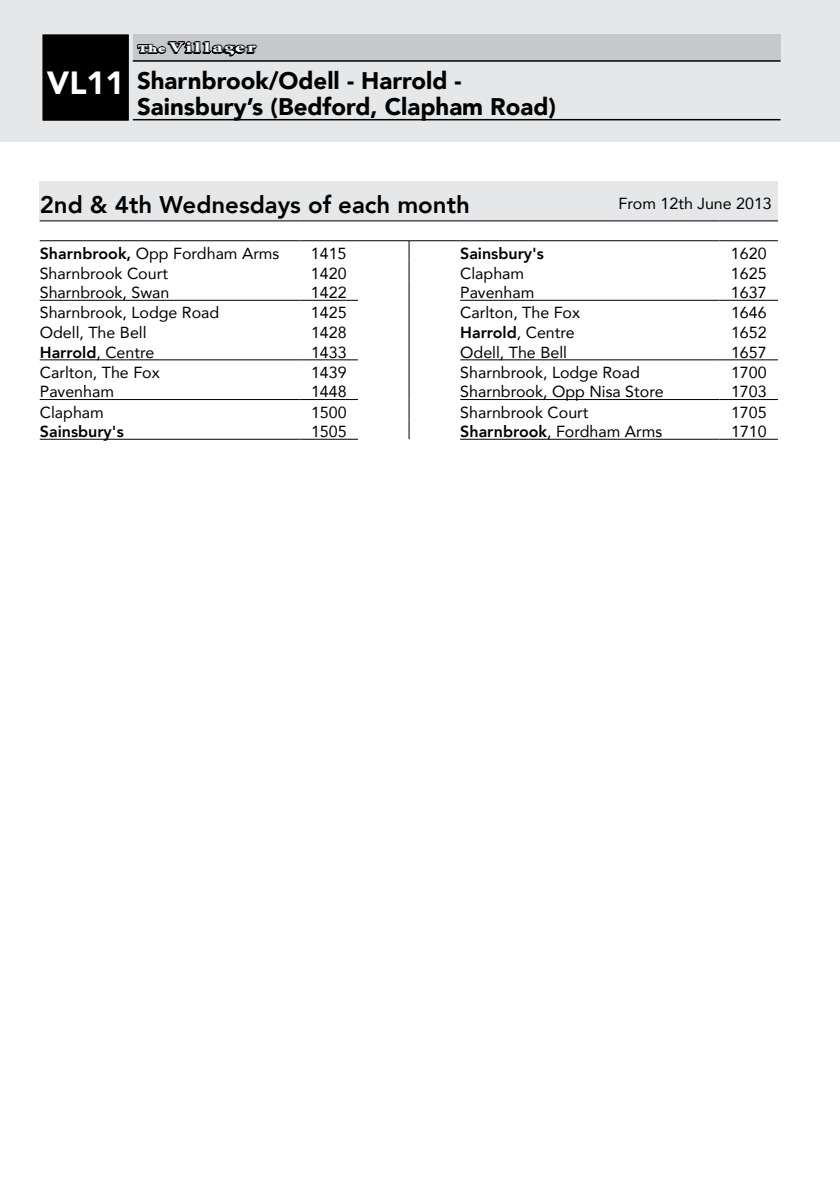
<style>
.page{position:relative;width:840px;height:1191px;background:#fff}
.page>*{position:absolute;margin:0;border:0;box-sizing:border-box;transform-origin:0 0}
.t1{font:900 24px/26px "Avenir";color:#000}
.t2{font:800 24px "Avenir";color:#000}
.t3{font:16px "Avenir";color:#000}
.t4{font:800 16px "Avenir";color:#000}
.s1{font-size:32px;color:#fff}
.s2{font-weight:800}
.s3{font-weight:400}
</style>
<div class="page">
<div style="left:0;top:0;width:839px;height:142px;background:#e6e7e8"></div>
<div style="left:42px;top:34px;width:87px;height:87px;background:#000"></div>
<hr style="left:133px;top:119px;width:647px;height:1px;background:#000">
<div style="left:133px;top:35px;width:647px;height:26px;background:#c7c8ca"></div>
<hr style="left:133px;top:60px;width:647px;height:2px;background:#000">
<img style="left:136px;top:41px;width:122px;height:16px">
<div style="left:40px;top:181px;width:737px;height:40px;background:#e6e7e8"></div>
<hr style="left:40px;top:220px;width:259px;height:1px;background:#000">
<hr style="left:299px;top:220px;width:59px;height:1px;background:#000">
<hr style="left:358px;top:220px;width:51px;height:1px;background:#000">
<hr style="left:409px;top:220px;width:51px;height:1px;background:#000">
<hr style="left:460px;top:220px;width:259px;height:1px;background:#000">
<hr style="left:719px;top:220px;width:58px;height:1px;background:#000">
<hr style="left:40px;top:439px;width:259px;height:1px;background:#000">
<hr style="left:299px;top:439px;width:59px;height:1px;background:#000">
<hr style="left:460px;top:439px;width:259px;height:1px;background:#000">
<hr style="left:719px;top:439px;width:58px;height:1px;background:#000">
<hr style="left:40px;top:300px;width:259px;height:1px;background:#000">
<hr style="left:299px;top:300px;width:59px;height:1px;background:#000">
<hr style="left:40px;top:359px;width:259px;height:1px;background:#000">
<hr style="left:299px;top:359px;width:59px;height:1px;background:#000">
<hr style="left:460px;top:300px;width:259px;height:1px;background:#000">
<hr style="left:719px;top:300px;width:58px;height:1px;background:#000">
<hr style="left:460px;top:359px;width:259px;height:1px;background:#000">
<hr style="left:719px;top:359px;width:58px;height:1px;background:#000">
<hr style="left:40px;top:240px;width:259px;height:1px;background:#000">
<hr style="left:299px;top:240px;width:59px;height:1px;background:#000">
<hr style="left:358px;top:240px;width:51px;height:1px;background:#000">
<hr style="left:409px;top:240px;width:51px;height:1px;background:#000">
<hr style="left:460px;top:240px;width:259px;height:1px;background:#000">
<hr style="left:719px;top:240px;width:58px;height:1px;background:#000">
<hr style="left:40px;top:399px;width:259px;height:1px;background:#000">
<hr style="left:299px;top:399px;width:59px;height:1px;background:#000">
<hr style="left:460px;top:399px;width:259px;height:1px;background:#000">
<hr style="left:719px;top:399px;width:58px;height:1px;background:#000">
<svg style="left:408px;top:241px;width:1px;height:198px"></svg>
<h1 class="t1" style="left:137px;top:67px;width:420px;text-indent:-90px"><span class="s1">VL11</span> Sharnbrook/Odell - Harrold -<br>Sainsbury’s (Bedford, Clapham Road)</h1>
<h1 class="t2" style="left:40px;top:186px;width:431px">2nd &amp; 4th Wednesdays of each month</h1>
<p class="t3" style="left:40px;top:240px;width:241px"><span class="s2">Sharnbrook,</span> Opp Fordham Arms</p>
<p class="t3" style="left:311px;top:240px;width:37px">1415</p>
<p class="t4" style="left:460px;top:241px;width:85px">Sainsbury's</p>
<p class="t3" style="left:730px;top:240px;width:37px">1620</p>
<p class="t3" style="left:40px;top:260px;width:130px">Sharnbrook Court</p>
<p class="t3" style="left:311px;top:260px;width:37px">1420</p>
<p class="t3" style="left:460px;top:260px;width:66px">Clapham</p>
<p class="t3" style="left:730px;top:260px;width:37px">1625</p>
<p class="t3" style="left:40px;top:280px;width:131px">Sharnbrook, Swan</p>
<p class="t3" style="left:311px;top:280px;width:37px">1422</p>
<p class="t3" style="left:460px;top:280px;width:76px">Pavenham</p>
<p class="t3" style="left:730px;top:280px;width:37px">1637</p>
<p class="t3" style="left:40px;top:300px;width:181px">Sharnbrook, Lodge Road</p>
<p class="t3" style="left:311px;top:300px;width:37px">1425</p>
<p class="t3" style="left:460px;top:300px;width:121px">Carlton, The Fox</p>
<p class="t3" style="left:730px;top:300px;width:37px">1646</p>
<p class="t3" style="left:40px;top:320px;width:108px">Odell, The Bell</p>
<p class="t3" style="left:311px;top:320px;width:37px">1428</p>
<p class="t4" style="left:460px;top:320px;width:116px">Harrold<span class="s3">, Centre</span></p>
<p class="t3" style="left:730px;top:320px;width:37px">1652</p>
<p class="t4" style="left:40px;top:340px;width:116px">Harrold<span class="s3">, Centre</span></p>
<p class="t3" style="left:311px;top:339px;width:37px">1433</p>
<p class="t3" style="left:460px;top:339px;width:108px">Odell, The Bell</p>
<p class="t3" style="left:730px;top:339px;width:37px">1657</p>
<p class="t3" style="left:40px;top:359px;width:121px">Carlton, The Fox</p>
<p class="t3" style="left:311px;top:359px;width:37px">1439</p>
<p class="t3" style="left:460px;top:359px;width:181px">Sharnbrook, Lodge Road</p>
<p class="t3" style="left:730px;top:359px;width:37px">1700</p>
<p class="t3" style="left:40px;top:379px;width:76px">Pavenham</p>
<p class="t3" style="left:311px;top:379px;width:37px">1448</p>
<p class="t3" style="left:460px;top:379px;width:205px">Sharnbrook, Opp Nisa Store</p>
<p class="t3" style="left:730px;top:379px;width:37px">1703</p>
<p class="t3" style="left:40px;top:399px;width:66px">Clapham</p>
<p class="t3" style="left:311px;top:399px;width:37px">1500</p>
<p class="t3" style="left:460px;top:399px;width:130px">Sharnbrook Court</p>
<p class="t3" style="left:730px;top:399px;width:37px">1705</p>
<p class="t4" style="left:40px;top:419px;width:85px">Sainsbury's</p>
<p class="t3" style="left:311px;top:419px;width:37px">1505</p>
<p class="t3" style="left:460px;top:419px;width:203px"><span class="s2">Sharnbrook</span>, Fordham Arms</p>
<p class="t3" style="left:730px;top:419px;width:37px">1710</p>
<p class="t3" style="left:618px;top:191px;width:155px">From 12th June 2013</p>
</div>
